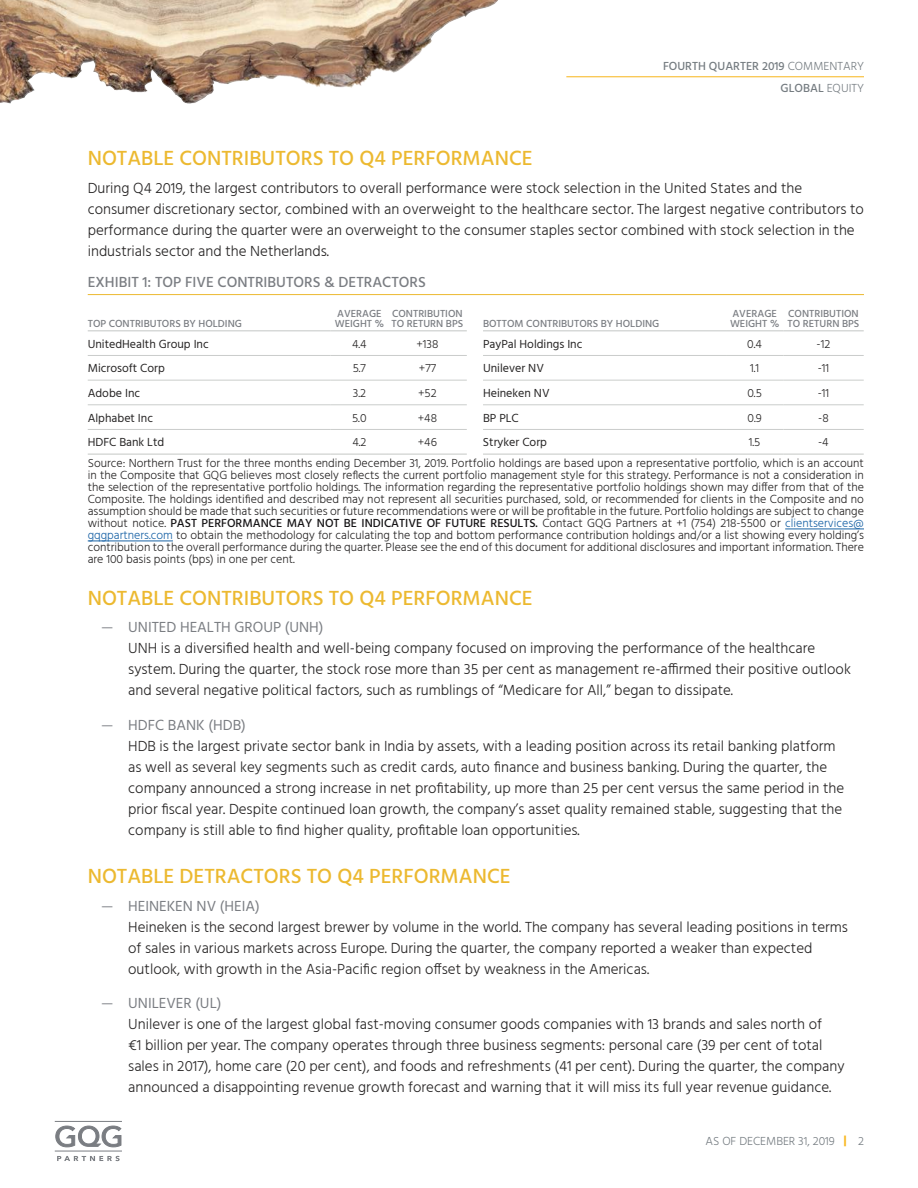
<style>
.page{position:relative;width:918px;height:1188px;background:#fff}
.page>*{position:absolute;margin:0;border:0;box-sizing:border-box;transform-origin:0 0}
.t1{font:500 21px "Hind";color:#ecb930}
.t2{font:300 15px/21px "Hind";color:#262424}
.t3{font:500 15px "Hind";color:#7a7d82}
.t4{font:300 12px/12px "Hind";color:#262424}
.t5{font:12px "Hind";color:#262424}
.t6{font:500 12px/22.5px "Hind";color:#757c81;text-align:right}
.t7{font:300 12px "Hind";color:#757c81}
.t8{font:500 10.5px/9.8px "Hind";color:#7a7d82}
.s1{font-weight:300}
.s2{font-weight:500;color:#161416}
.s3{color:#1a63a6}
.s4{color:#7a7d82}
.s5{font-weight:400;color:#7a7d82}
.s6{font-weight:700;color:#f8b51a}
</style>
<div class="page">
<hr style="left:566px;top:76px;width:298px;height:1px;background:#f8b51a">
<svg style="left:56px;top:1126px;width:65px;height:21px"></svg>
<hr style="left:55px;top:1151px;width:67px;height:1px;background:#7a7d82">
<hr style="left:55px;top:1121px;width:67px;height:1px;background:#7a7d82">
<svg style="left:57px;top:1156px;width:63px;height:5px"></svg>
<img style="left:0;top:0;width:498px;height:104px">
<hr style="left:88px;top:294px;width:776px;height:1px;background:#ecb930">
<hr style="left:785px;top:529px;width:79px;height:1px;background:#1a63a6">
<hr style="left:88px;top:541px;width:85px;height:1px;background:#1a63a6">
<hr style="left:88px;top:330px;width:243px;height:1px;background:#cacdcb">
<hr style="left:331px;top:330px;width:57px;height:1px;background:#cacdcb">
<hr style="left:388px;top:330px;width:79px;height:1px;background:#cacdcb">
<hr style="left:483px;top:330px;width:243px;height:1px;background:#cacdcb">
<hr style="left:726px;top:330px;width:57px;height:1px;background:#cacdcb">
<hr style="left:783px;top:330px;width:81px;height:1px;background:#cacdcb">
<hr style="left:88px;top:355px;width:243px;height:1px;background:#cacdcb">
<hr style="left:331px;top:355px;width:57px;height:1px;background:#cacdcb">
<hr style="left:388px;top:355px;width:79px;height:1px;background:#cacdcb">
<hr style="left:483px;top:355px;width:243px;height:1px;background:#cacdcb">
<hr style="left:726px;top:355px;width:57px;height:1px;background:#cacdcb">
<hr style="left:783px;top:355px;width:81px;height:1px;background:#cacdcb">
<hr style="left:88px;top:380px;width:243px;height:1px;background:#cacdcb">
<hr style="left:88px;top:404px;width:243px;height:1px;background:#cacdcb">
<hr style="left:331px;top:380px;width:57px;height:1px;background:#cacdcb">
<hr style="left:388px;top:380px;width:79px;height:1px;background:#cacdcb">
<hr style="left:331px;top:404px;width:57px;height:1px;background:#cacdcb">
<hr style="left:388px;top:404px;width:79px;height:1px;background:#cacdcb">
<hr style="left:483px;top:380px;width:243px;height:1px;background:#cacdcb">
<hr style="left:726px;top:380px;width:57px;height:1px;background:#cacdcb">
<hr style="left:783px;top:380px;width:81px;height:1px;background:#cacdcb">
<hr style="left:483px;top:404px;width:243px;height:1px;background:#cacdcb">
<hr style="left:726px;top:404px;width:57px;height:1px;background:#cacdcb">
<hr style="left:783px;top:404px;width:81px;height:1px;background:#cacdcb">
<hr style="left:88px;top:429px;width:243px;height:1px;background:#cacdcb">
<hr style="left:88px;top:454px;width:243px;height:1px;background:#cacdcb">
<hr style="left:331px;top:429px;width:57px;height:1px;background:#cacdcb">
<hr style="left:388px;top:429px;width:79px;height:1px;background:#cacdcb">
<hr style="left:331px;top:454px;width:57px;height:1px;background:#cacdcb">
<hr style="left:388px;top:454px;width:79px;height:1px;background:#cacdcb">
<hr style="left:483px;top:429px;width:243px;height:1px;background:#cacdcb">
<hr style="left:726px;top:429px;width:57px;height:1px;background:#cacdcb">
<hr style="left:783px;top:429px;width:81px;height:1px;background:#cacdcb">
<hr style="left:483px;top:454px;width:243px;height:1px;background:#cacdcb">
<hr style="left:726px;top:454px;width:57px;height:1px;background:#cacdcb">
<hr style="left:783px;top:454px;width:81px;height:1px;background:#cacdcb">
<p class="t6" style="left:663px;top:55px;width:202px">FOURTH QUARTER 2019 <span class="s1">COMMENTARY<br></span>GLOBAL <span class="s1">EQUITY</span></p>
<h1 class="t1" style="left:88px;top:144px;width:446px">NOTABLE CONTRIBUTORS TO Q4 PERFORMANCE</h1>
<p class="t2" style="left:88px;top:178px;width:778px">During Q4 2019, the largest contributors to overall performance were stock selection in the United States and the consumer discretionary sector, combined with an overweight to the healthcare sector. The largest negative contributors to performance during the quarter were an overweight to the consumer staples sector combined with stock selection in the industrials sector and the Netherlands.</p>
<p class="t3" style="left:88px;top:272px;width:340px">EXHIBIT 1: TOP FIVE CONTRIBUTORS &amp; DETRACTORS</p>
<p class="t8" style="left:88px;top:319px;width:156px">TOP CONTRIBUTORS BY HOLDING</p>
<p class="t8" style="left:335px;top:310px;width:51px">AVERAGE<br>WEIGHT %</p>
<p class="t8" style="left:392px;top:310px;width:73px">CONTRIBUTION<br>TO RETURN BPS</p>
<p class="t8" style="left:483px;top:319px;width:178px">BOTTOM CONTRIBUTORS BY HOLDING</p>
<p class="t8" style="left:730px;top:310px;width:51px">AVERAGE<br>WEIGHT %</p>
<p class="t8" style="left:788px;top:310px;width:73px">CONTRIBUTION<br>TO RETURN BPS</p>
<p class="t5" style="left:88px;top:336px;width:123px">UnitedHealth Group Inc</p>
<p class="t4" style="left:352px;top:338px;width:16px">4.4</p>
<p class="t4" style="left:416px;top:338px;width:24px">+138</p>
<p class="t5" style="left:483px;top:336px;width:101px">PayPal Holdings Inc</p>
<p class="t4" style="left:747px;top:338px;width:16px">0.4</p>
<p class="t4" style="left:817px;top:338px;width:15px">-12</p>
<p class="t5" style="left:88px;top:360px;width:79px">Microsoft Corp</p>
<p class="t4" style="left:353px;top:363px;width:15px">5.7</p>
<p class="t4" style="left:419px;top:363px;width:19px">+77</p>
<p class="t5" style="left:483px;top:360px;width:62px">Unilever NV</p>
<p class="t4" style="left:750px;top:363px;width:11px">1.1</p>
<p class="t4" style="left:818px;top:363px;width:13px">-11</p>
<p class="t5" style="left:88px;top:385px;width:54px">Adobe Inc</p>
<p class="t4" style="left:353px;top:388px;width:15px">3.2</p>
<p class="t4" style="left:418px;top:388px;width:20px">+52</p>
<p class="t5" style="left:483px;top:385px;width:68px">Heineken NV</p>
<p class="t4" style="left:747px;top:388px;width:16px">0.5</p>
<p class="t4" style="left:818px;top:388px;width:13px">-11</p>
<p class="t5" style="left:88px;top:410px;width:67px">Alphabet Inc</p>
<p class="t4" style="left:352px;top:412px;width:16px">5.0</p>
<p class="t4" style="left:418px;top:412px;width:21px">+48</p>
<p class="t5" style="left:483px;top:410px;width:37px">BP PLC</p>
<p class="t4" style="left:748px;top:412px;width:16px">0.9</p>
<p class="t4" style="left:818px;top:412px;width:12px">-8</p>
<p class="t5" style="left:88px;top:434px;width:78px">HDFC Bank Ltd</p>
<p class="t4" style="left:352px;top:437px;width:16px">4.2</p>
<p class="t4" style="left:418px;top:437px;width:21px">+46</p>
<p class="t5" style="left:483px;top:434px;width:66px">Stryker Corp</p>
<p class="t4" style="left:749px;top:437px;width:13px">1.5</p>
<p class="t4" style="left:88px;top:433px;width:778px;line-height:21px;text-indent:730px">-4<br>Source: Northern Trust for the three months ending December 31, 2019. Portfolio holdings are based upon a representative portfolio, which is an account</p>
<p class="t4" style="left:88px;top:470px;width:778px;text-align:justify">in the Composite that GQG believes most closely reflects the current portfolio management style for this strategy. Performance is not a consideration in the selection of the representative portfolio holdings. The information regarding the representative portfolio holdings shown may differ from that of the Composite. The holdings identified and described may not represent all securities purchased, sold, or recommended for clients in the Composite and no assumption should be made that such securities or future recommendations were or will be profitable in the future. Portfolio holdings are subject to change without notice. <span class="s2">PAST PERFORMANCE MAY NOT BE INDICATIVE OF FUTURE RESULTS.</span> Contact GQG Partners at +1 (754) 218-5500 or <span class="s3">clientservices@ gqgpartners.com</span> to obtain the methodology for calculating the top and bottom performance contribution holdings and/or a list showing every holding’s contribution to the overall performance during the quarter. Please see the end of this document for additional disclosures and important information. There are 100 basis points (bps) in one per cent.</p>
<h1 class="t1" style="left:88px;top:583px;width:446px">NOTABLE CONTRIBUTORS TO Q4 PERFORMANCE</h1>
<p class="t2" style="left:128px;top:618px;width:724px;text-indent:-27px"><span class="s4">—</span> <span class="s5">UNITED HEALTH GROUP (UNH)<br></span>UNH is a diversified health and well-being company focused on improving the performance of the healthcare system. During the quarter, the stock rose more than 35 per cent as management re-affirmed their positive outlook and several negative political factors, such as rumblings of “Medicare for All,” began to dissipate.</p>
<p class="t2" style="left:128px;top:715px;width:718px;text-indent:-27px"><span class="s4">—</span> <span class="s5">HDFC BANK (HDB)<br></span>HDB is the largest private sector bank in India by assets, with a leading position across its retail banking platform as well as several key segments such as credit cards, auto finance and business banking. During the quarter, the company announced a strong increase in net profitability, up more than 25 per cent versus the same period in the prior fiscal year. Despite continued loan growth, the company’s asset quality remained stable, suggesting that the company is still able to find higher quality, profitable loan opportunities.</p>
<h1 class="t1" style="left:88px;top:862px;width:424px">NOTABLE DETRACTORS TO Q4 PERFORMANCE</h1>
<p class="t2" style="left:128px;top:896px;width:721px;text-indent:-27px"><span class="s4">—</span> <span class="s5">HEINEKEN NV (HEIA)<br></span>Heineken is the second largest brewer by volume in the world. The company has several leading positions in terms of sales in various markets across Europe. During the quarter, the company reported a weaker than expected outlook, with growth in the Asia-Pacific region offset by weakness in the Americas.</p>
<p class="t2" style="left:128px;top:994px;width:718px;text-indent:-27px"><span class="s4">—</span> <span class="s5">UNILEVER (UL)<br></span>Unilever is one of the largest global fast-moving consumer goods companies with 13 brands and sales north of<br>€1 billion per year. The company operates through three business segments: personal care (39 per cent of total sales in 2017), home care (20 per cent), and foods and refreshments (41 per cent). During the quarter, the company announced a disappointing revenue growth forecast and warning that it will miss its full year revenue guidance.</p>
<p class="t7" style="left:705px;top:1133px;width:143px">AS OF DECEMBER 31, 2019 <span class="s6">|</span></p>
<p class="t7" style="left:858px;top:1133px;width:7px">2</p>
</div>
